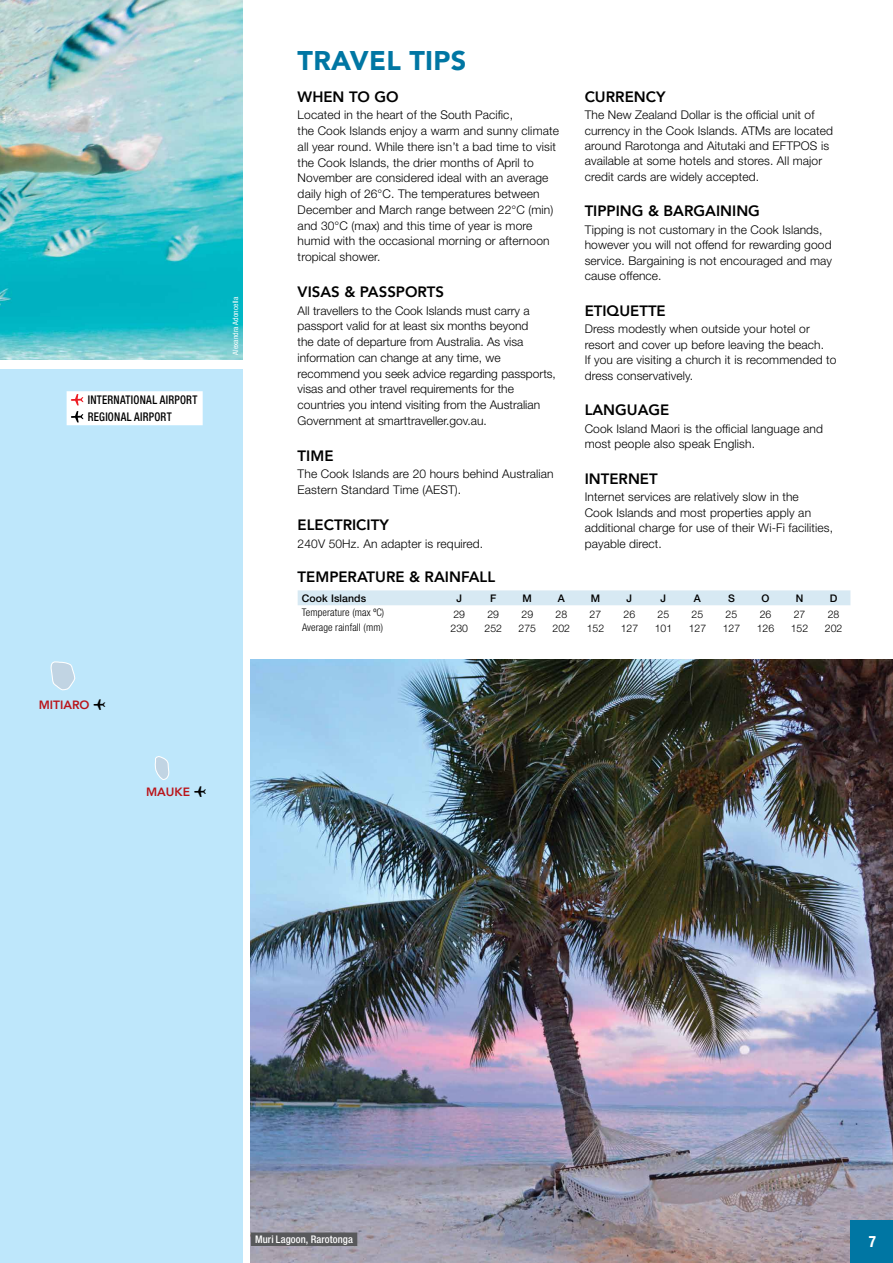
<style>
.page{position:relative;width:893px;height:1263px;background:#fff}
.page>*{position:absolute;margin:0;border:0;box-sizing:border-box;transform-origin:0 0}
.t1{font:900 27px "Avenir";letter-spacing:.01em;color:#0076a3}
.t2{font:700 condensed 15.75px "Helvetica Neue LT Std";color:#fff;scale:.95 1}
.t3{font:800 15px "Avenir";color:#000}
.t4{font:300 12px/15.8px "Helvetica Neue LT Std";letter-spacing:.01em;color:#000}
.t5{font:500 condensed 12px/17px "Helvetica Neue LT Std";letter-spacing:.02em;color:#000;scale:.9 1}
.t6{font:800 12px "Avenir";color:#ba141a}
.t7{font:300 10.5px "Helvetica Neue LT Std";color:#000}
.t8{font:300 condensed 10.5px "Helvetica Neue LT Std";letter-spacing:.01em;color:#000}
.t9{font:500 10.5px "Helvetica Neue LT Std";letter-spacing:.01em;color:#000}
.t10{font:500 condensed 10.5px "Helvetica Neue LT Std";letter-spacing:.01em;color:#fff}
.t11{font:condensed 7.5px "Helvetica Neue LT Std";letter-spacing:.015em;color:#fff}
</style>
<div class="page">
<div style="left:298px;top:590px;width:552px;height:15px;background:#d7e9f3"></div>
<img style="left:251px;top:659px;width:642px;height:604px">
<div style="left:0;top:370px;width:242px;height:893px;background:#bee7fb"></div>
<svg style="left:50px;top:391px;width:121px;height:389px"></svg>
<div style="left:251px;top:1232px;width:106px;height:14px;background:#58595b"></div>
<img style="left:0;top:0;width:242px;height:359px">
<div style="left:67px;top:391px;width:136px;height:34px;background:#fff"></div>
<div style="left:850px;top:1220px;width:43px;height:43px;background:#0076a3"></div>
<svg style="left:93px;top:698px;width:14px;height:14px"></svg>
<p class="t5" style="left:88px;top:391px;width:123px">INTERNATIONAL AIRPORT<br>REGIONAL AIRPORT</p>
<p class="t11" style="left:231px;top:355px;width:60px;rotate:-90deg">Alexandra Adoncella</p>
<p class="t6" style="left:39px;top:696px;width:52px">MITIARO</p>
<p class="t6" style="left:146px;top:782px;width:45px">MAUKE</p>
<h1 class="t1" style="left:298px;top:37px;width:170px">TRAVEL TIPS</h1>
<p class="t3" style="left:298px;top:85px;width:103px">WHEN TO GO</p>
<p class="t4" style="left:298px;top:107px;width:263px">Located in the heart of the South Pacific,<br>the Cook Islands enjoy a warm and sunny climate all year round. While there isn’t a bad time to visit the Cook Islands, the drier months of April to November are considered ideal with an average daily high of 26°C. The temperatures between December and March range between 22°C (min) and 30°C (max) and this time of year is more humid with the occasional morning or afternoon tropical shower.</p>
<p class="t3" style="left:298px;top:280px;width:148px">VISAS &amp; PASSPORTS</p>
<p class="t4" style="left:298px;top:302px;width:260px">All travellers to the Cook Islands must carry a passport valid for at least six months beyond<br>the date of departure from Australia. As visa information can change at any time, we recommend you seek advice regarding passports, visas and other travel requirements for the countries you intend visiting from the Australian Government at smarttraveller.gov.au.</p>
<p class="t3" style="left:298px;top:444px;width:37px">TIME</p>
<p class="t4" style="left:298px;top:466px;width:258px">The Cook Islands are 20 hours behind Australian<br>Eastern Standard Time (AEST).</p>
<p class="t3" style="left:298px;top:513px;width:93px">ELECTRICITY</p>
<p class="t4" style="left:298px;top:535px;width:187px">240V 50Hz. An adapter is required.</p>
<p class="t3" style="left:585px;top:85px;width:82px">CURRENCY</p>
<p class="t4" style="left:585px;top:107px;width:250px">The New Zealand Dollar is the official unit of currency in the Cook Islands. ATMs are located around Rarotonga and Aitutaki and EFTPOS is available at some hotels and stores. All major credit cards are widely accepted.</p>
<p class="t3" style="left:585px;top:200px;width:177px">TIPPING &amp; BARGAINING</p>
<p class="t4" style="left:585px;top:222px;width:249px">Tipping is not customary in the Cook Islands, however you will not offend for rewarding good service. Bargaining is not encouraged and may cause offence.</p>
<p class="t3" style="left:585px;top:299px;width:83px">ETIQUETTE</p>
<p class="t4" style="left:585px;top:321px;width:253px">Dress modestly when outside your hotel or resort and cover up before leaving the beach.<br>If you are visiting a church it is recommended to dress conservatively.</p>
<p class="t3" style="left:585px;top:398px;width:86px">LANGUAGE</p>
<p class="t4" style="left:585px;top:421px;width:240px">Cook Island Maori is the official language and most people also speak English.</p>
<p class="t3" style="left:585px;top:467px;width:75px">INTERNET</p>
<p class="t4" style="left:585px;top:489px;width:250px">Internet services are relatively slow in the<br>Cook Islands and most properties apply an additional charge for use of their Wi-Fi facilities, payable direct.</p>
<p class="t3" style="left:298px;top:565px;width:199px">TEMPERATURE &amp; RAINFALL</p>
<p class="t9" style="left:302px;top:592px;width:66px">Cook Islands</p>
<p class="t9" style="left:456px;top:592px;width:7px">J</p>
<p class="t9" style="left:490px;top:592px;width:8px">F</p>
<p class="t9" style="left:523px;top:592px;width:11px">M</p>
<p class="t9" style="left:558px;top:592px;width:9px">A</p>
<p class="t9" style="left:591px;top:592px;width:11px">M</p>
<p class="t9" style="left:626px;top:592px;width:7px">J</p>
<p class="t9" style="left:661px;top:592px;width:7px">J</p>
<p class="t9" style="left:694px;top:592px;width:9px">A</p>
<p class="t9" style="left:728px;top:592px;width:8px">S</p>
<p class="t9" style="left:761px;top:592px;width:9px">O</p>
<p class="t9" style="left:796px;top:592px;width:9px">N</p>
<p class="t9" style="left:830px;top:592px;width:9px">D</p>
<p class="t8" style="left:302px;top:607px;width:84px">Temperature (max ºC)</p>
<p class="t7" style="left:453px;top:607px;width:13px">29</p>
<p class="t7" style="left:487px;top:607px;width:13px">29</p>
<p class="t7" style="left:521px;top:607px;width:13px">29</p>
<p class="t7" style="left:555px;top:607px;width:13px">28</p>
<p class="t7" style="left:589px;top:607px;width:13px">27</p>
<p class="t7" style="left:624px;top:607px;width:13px">26</p>
<p class="t7" style="left:658px;top:607px;width:13px">25</p>
<p class="t7" style="left:692px;top:607px;width:13px">25</p>
<p class="t7" style="left:726px;top:607px;width:13px">25</p>
<p class="t7" style="left:760px;top:607px;width:13px">26</p>
<p class="t7" style="left:794px;top:607px;width:13px">27</p>
<p class="t7" style="left:828px;top:607px;width:13px">28</p>
<p class="t8" style="left:302px;top:622px;width:83px">Average rainfall (mm)</p>
<p class="t7" style="left:451px;top:622px;width:19px">230</p>
<p class="t7" style="left:485px;top:622px;width:19px">252</p>
<p class="t7" style="left:519px;top:622px;width:19px">275</p>
<p class="t7" style="left:553px;top:622px;width:19px">202</p>
<p class="t7" style="left:587px;top:622px;width:19px">152</p>
<p class="t7" style="left:621px;top:622px;width:19px">127</p>
<p class="t7" style="left:655px;top:622px;width:19px">101</p>
<p class="t7" style="left:689px;top:622px;width:19px">127</p>
<p class="t7" style="left:723px;top:622px;width:19px">127</p>
<p class="t7" style="left:757px;top:622px;width:19px">126</p>
<p class="t7" style="left:791px;top:622px;width:19px">152</p>
<p class="t7" style="left:825px;top:622px;width:19px">202</p>
<p class="t10" style="left:255px;top:1233px;width:99px">Muri Lagoon, Rarotonga</p>
<h2 class="t2" style="left:869px;top:1232px;width:9px">7</h2>
</div>
